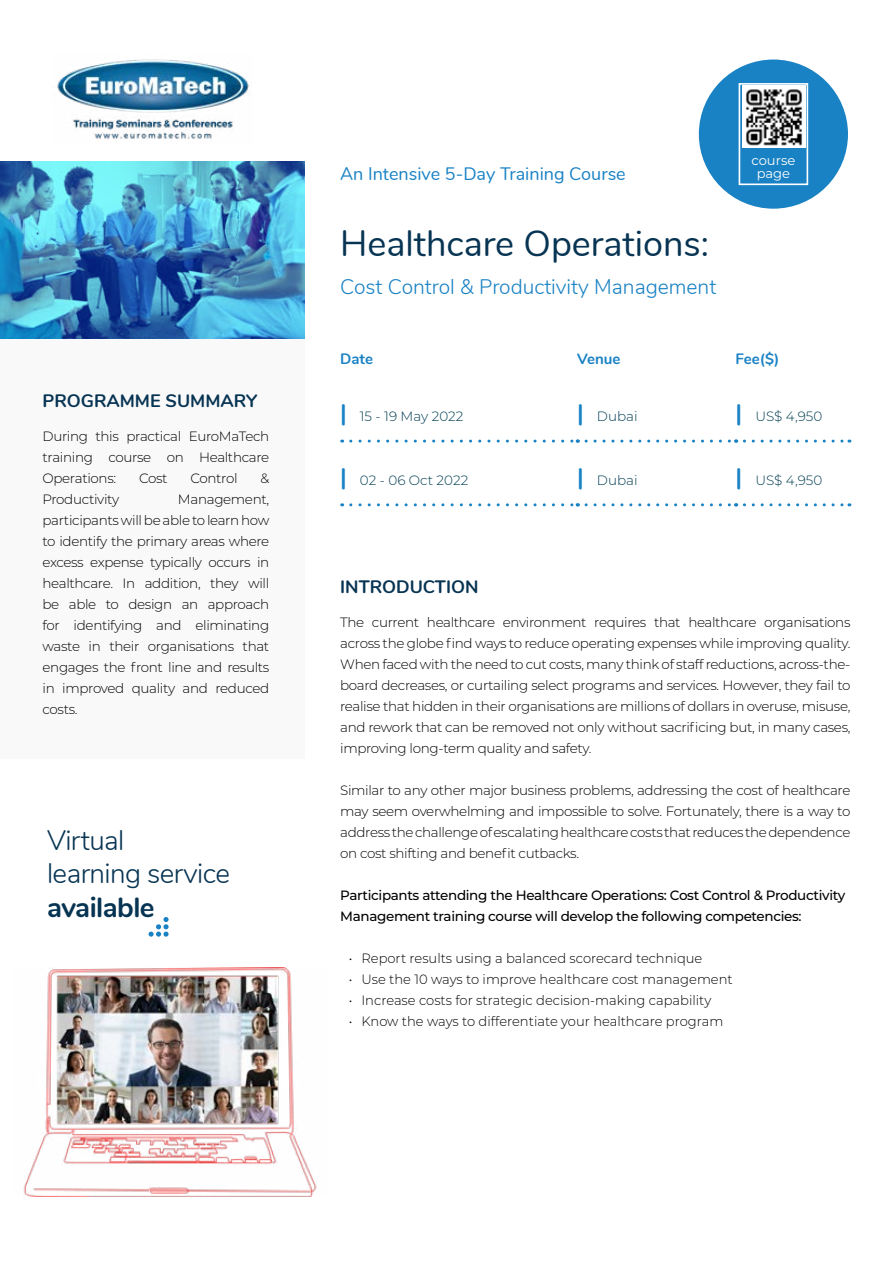
<style>
.page{position:relative;width:893px;height:1263px;background:#fff}
.page>*{position:absolute;margin:0;border:0;box-sizing:border-box;transform-origin:0 0}
.t1{font:36px "Nunito";color:#073453}
.t2{font:300 27.75px/33.3px "Nunito";letter-spacing:-.02em;color:#073453}
.t3{font:700 27.75px "Nunito";letter-spacing:-.02em;color:#073453}
.t4{font:300 21px "Nunito";color:#1982c4}
.t5{font:18px "Nunito";color:#1982c4}
.t6{font:700 18px "Nunito";color:#073453}
.t7{font:700 15px "Nunito";color:#1982c4}
.t8{font:300 13.5px/21px "Montserrat";letter-spacing:-.025em;color:#000;text-align:justify}
.t9{font:300 13.5px "Montserrat";color:#000}
.t10{font:500 13.5px/21px "Montserrat";letter-spacing:-.025em;color:#000}
.t11{font:300 13.5px "Montserrat";color:#003e52}
.t12{font:13.05px/13px "Montserrat";color:#fff;text-align:center}
.s1{font-family:"Nunito";font-weight:700;font-size:24px;color:#1982c4}
</style>
<div class="page">
<svg style="left:0;top:162px;width:305px;height:177px;background:#4495c4"></svg>
<div style="left:0;top:340px;width:305px;height:419px;background:#f9f9f9"></div>
<div style="left:699px;top:60px;width:149px;height:149px;background:#1982c4;border-radius:50%"></div>
<div style="left:739px;top:83px;width:69px;height:102px;border:2px solid #fff"></div>
<img style="left:53px;top:59px;width:198px;height:80px">
<img style="left:742px;top:86px;width:63px;height:62px">
<svg style="left:351px;top:440px;width:227px;height:3px"></svg>
<svg style="left:586px;top:440px;width:151px;height:3px"></svg>
<svg style="left:744px;top:440px;width:106px;height:3px"></svg>
<svg style="left:351px;top:503px;width:227px;height:3px"></svg>
<svg style="left:586px;top:503px;width:151px;height:3px"></svg>
<svg style="left:744px;top:503px;width:106px;height:3px"></svg>
<svg style="left:149px;top:917px;width:20px;height:20px"></svg>
<img style="left:23px;top:968px;width:294px;height:228px">
<h3 class="t6" style="left:43px;top:387px;width:216px">PROGRAMME SUMMARY</h3>
<p class="t8" style="left:43px;top:426px;width:228px">During this practical EuroMaTech training course on Healthcare Operations:</p>
<p class="t8" style="left:139px;top:468px;width:30px">Cost</p>
<p class="t8" style="left:190px;top:468px;width:49px">Control</p>
<p class="t8" style="left:260px;top:468px;width:10px">&amp;</p>
<p class="t8" style="left:43px;top:489px;width:78px">Productivity</p>
<p class="t8" style="left:43px;top:489px;width:228px;text-indent:135px">Management, participants will be able to learn how to identify the primary areas where excess expense typically occurs in healthcare. In addition, they will be able to design an approach for identifying and eliminating waste in their organisations that engages the front line and results in improved quality and reduced costs.</p>
<h2 class="t2" style="left:47px;top:822px;width:185px">Virtual<br>learning service</h2>
<h2 class="t3" style="left:47px;top:887px;width:109px">available</h2>
<h3 class="t5" style="left:340px;top:160px;width:287px">An Intensive 5-Day Training Course</h3>
<h1 class="t1" style="left:340px;top:217px;width:370px">Healthcare Operations:</h1>
<h3 class="t4" style="left:340px;top:272px;width:378px">Cost Control &amp; Productivity Management</h3>
<p class="t12" style="left:751px;top:153px;width:45px">course page</p>
<p class="t7" style="left:340px;top:347px;width:34px">Date</p>
<p class="t7" style="left:577px;top:347px;width:45px">Venue</p>
<p class="t7" style="left:736px;top:347px;width:45px">Fee($)</p>
<p class="t11" style="left:340px;top:407px;width:125px"><span class="s1">|</span> 15 - 19 May 2022</p>
<p class="t11" style="left:577px;top:407px;width:62px"><span class="s1">|</span> Dubai</p>
<p class="t11" style="left:736px;top:407px;width:88px"><span class="s1">|</span> US$ 4,950</p>
<p class="t11" style="left:340px;top:471px;width:130px"><span class="s1">|</span> 02 - 06 Oct 2022</p>
<p class="t11" style="left:577px;top:471px;width:62px"><span class="s1">|</span> Dubai</p>
<p class="t11" style="left:736px;top:471px;width:88px"><span class="s1">|</span> US$ 4,950</p>
<h3 class="t6" style="left:340px;top:573px;width:140px">INTRODUCTION</h3>
<p class="t8" style="left:340px;top:611px;width:512px">The current healthcare environment requires that healthcare organisations across the globe find ways to reduce operating expenses while improving quality.<br>When faced with the need to cut costs, many think of staff reductions, across-the&shy;board decreases, or curtailing select programs and services. However, they fail to realise that hidden in their organisations are millions of dollars in overuse, misuse, and rework that can be removed not only without sacrificing but, in many cases, improving long-term quality and safety.</p>
<p class="t8" style="left:340px;top:779px;width:512px">Similar to any other major business problems, addressing the cost of healthcare may seem overwhelming and impossible to solve. Fortunately, there is a way to address the challenge of escalating healthcare costs that reduces the dependence on cost shifting and benefit cutbacks.</p>
<p class="t10" style="left:340px;top:884px;width:507px">Participants attending the Healthcare Operations: Cost Control &amp; Productivity<br>Management training course will develop the following competencies:</p>
<p class="t9" style="left:349px;top:949px;width:355px">• Report results using a balanced scorecard technique</p>
<p class="t9" style="left:349px;top:970px;width:386px">• Use the 10 ways to improve healthcare cost management</p>
<p class="t9" style="left:349px;top:991px;width:364px">• Increase costs for strategic decision-making capability</p>
<p class="t9" style="left:349px;top:1012px;width:376px">• Know the ways to differentiate your healthcare program</p>
</div>
